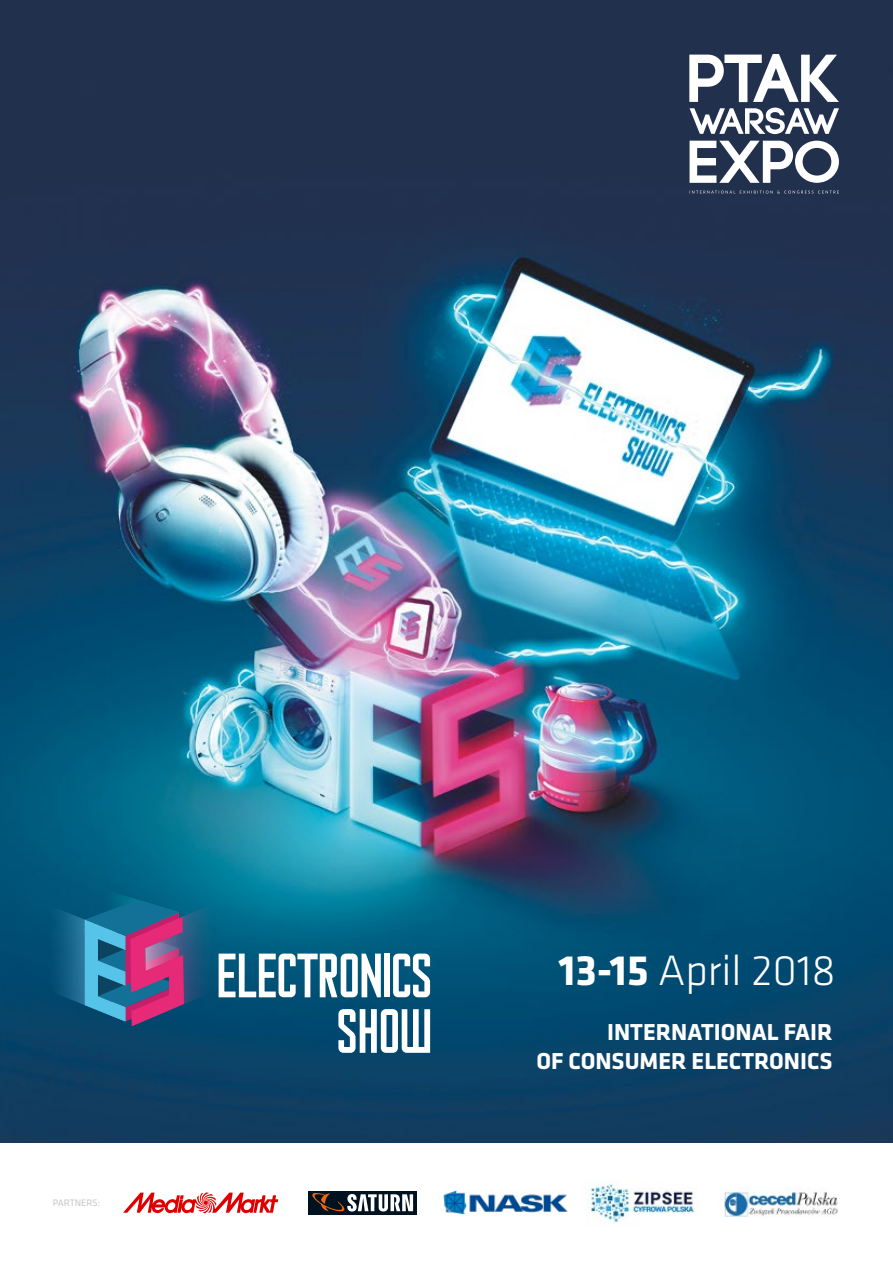
<style>
.page{position:relative;width:893px;height:1263px;background:#fff}
.page>*{position:absolute;margin:0;border:0;box-sizing:border-box;transform-origin:0 0}
.t1{font:68.25px "Nicotine";letter-spacing:-.025em;color:#fff}
.t2{font:300 43.95px "Klavika";color:#fff}
.t3{font:700 24px/28.8px "Klavika";color:#fff;text-align:right}
.t4{font:9.75px "Klavika";color:#c6c6c6}
.s1{font-weight:700}
</style>
<div class="page">
<img style="left:0;top:0;width:893px;height:1143px">
<svg style="left:690px;top:141px;width:149px;height:42px"></svg>
<svg style="left:690px;top:108px;width:149px;height:26px"></svg>
<svg style="left:689px;top:54px;width:150px;height:48px"></svg>
<svg style="left:690px;top:191px;width:149px;height:3px"></svg>
<svg style="left:48px;top:888px;width:168px;height:138px;background:#3b5e8a"></svg>
<img style="left:443px;top:1191px;width:125px;height:24px">
<img style="left:590px;top:1183px;width:105px;height:40px">
<img style="left:724px;top:1188px;width:114px;height:30px">
<div style="left:309px;top:1191px;width:108px;height:23px;background:#00121f"></div>
<svg style="left:312px;top:1193px;width:101px;height:19px"></svg>
<svg style="left:123px;top:1192px;width:155px;height:21px"></svg>
<p class="t4" style="left:53px;top:1197px;width:49px">PARTNERS:</p>
<h1 class="t1" style="left:216px;top:942px;width:219px">ELECTRONICS</h1>
<h2 class="t2" style="left:558px;top:947px;width:279px"><span class="s1">13-15</span> April 2018</h2>
<h1 class="t1" style="left:336px;top:998px;width:98px">SHOW</h1>
<p class="t3" style="left:536px;top:1018px;width:298px">INTERNATIONAL FAIR<br>OF CONSUMER ELECTRONICS</p>
</div>
